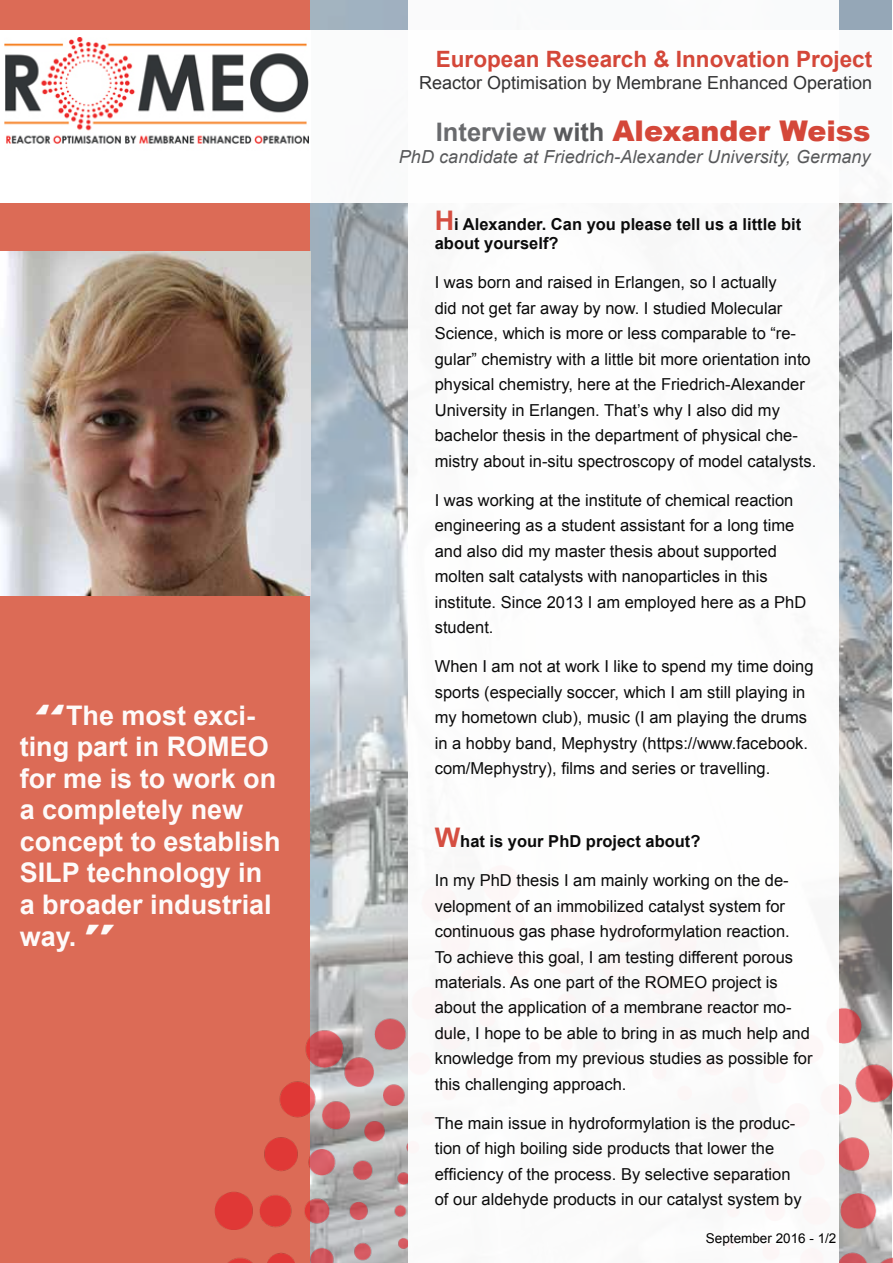
<style>
.page{position:relative;width:893px;height:1263px;background:#fff}
.page>*{position:absolute;margin:0;border:0;box-sizing:border-box;transform-origin:0 0}
.t1{font:900 28.5px "Arial";color:#d44739}
.t2{font:700 27px/31.5px "Arial";color:#fff}
.t3{font:700 22.5px "Arial";color:#d44739}
.t4{font:italic 18px "Arial";letter-spacing:.005em;color:#58595b}
.t5{font:18px "Arial";color:#333334}
.t6{font:16.5px/25.5px "Arial";color:#000}
.t7{font:700 16.5px/19.8px "Arial";color:#000}
.t8{font:13.5px "Arial";color:#000}
.s1{font-family:"Blackoak Std";font-weight:400}
.s2{font-weight:700;font-size:25.5px;color:#696a6d}
.s3{font-weight:700;font-size:25.5px;color:#58595b}
.s4{font-size:27px;color:#d44739}
</style>
<div class="page">
<img style="left:309px;top:0;width:583px;height:839px">
<div style="left:0;top:0;width:309px;height:1263px;background:#dc6b56"></div>
<div style="left:298px;top:31px;width:594px;height:172px;background:#fff"></div>
<div style="left:0;top:30px;width:310px;height:173px;background:#fff"></div>
<img style="left:4px;top:37px;width:305px;height:107px">
<img style="left:214px;top:839px;width:679px;height:424px">
<div style="left:408px;top:0;width:431px;height:1263px;background:#fff"></div>
<img style="left:0;top:251px;width:310px;height:345px">
<h2 class="t2" style="left:20px;top:700px;width:262px;text-indent:15px"><span class="s1">“</span>The most exci&shy;ting part in ROMEO for me is to work on a completely new concept to establish<br>SILP technology in a broader industrial way. <span class="s1">”</span></h2>
<h3 class="t3" style="left:436px;top:44px;width:438px">European Research &amp; Innovation Project</h3>
<p class="t5" style="left:419px;top:70px;width:455px">Reactor Optimisation by Membrane Enhanced Operation</p>
<h1 class="t1" style="left:436px;top:111px;width:436px"><span class="s2">Interview</span> <span class="s3">with</span> Alexander Weiss</h1>
<p class="t4" style="left:399px;top:145px;width:473px">PhD candidate at Friedrich-Alexander University, Germany</p>
<p class="t7" style="left:435px;top:214px;width:368px"><span class="s4">H</span>i Alexander. Can you please tell us a little bit about yourself?</p>
<p class="t6" style="left:435px;top:270px;width:383px">I was born and raised in Erlangen, so I actually<br>did not get far away by now. I studied Molecular Science, which is more or less comparable to “re&shy;gular” chemistry with a little bit more orientation into physical chemistry, here at the Friedrich-Alexander University in Erlangen. That’s why I also did my bachelor thesis in the department of physical che&shy;mistry about in-situ spectroscopy of model catalysts.</p>
<p class="t6" style="left:435px;top:487px;width:373px">I was working at the institute of chemical reaction engineering as a student assistant for a long time and also did my master thesis about supported molten salt catalysts with nanoparticles in this institute. Since 2013 I am employed here as a PhD student.</p>
<p class="t6" style="left:435px;top:654px;width:380px">When I am not at work I like to spend my time doing sports (especially soccer, which I am still playing in my hometown club), music (I am playing the drums in a hobby band, Mephystry (https://www.facebook. com/Mephystry), films and series or travelling.</p>
<p class="t7" style="left:435px;top:832px;width:267px"><span class="s4">W</span>hat is your PhD project about?</p>
<p class="t6" style="left:435px;top:868px;width:379px">In my PhD thesis I am mainly working on the de&shy;velopment of an immobilized catalyst system for continuous gas phase hydroformylation reaction.<br>To achieve this goal, I am testing different porous materials. As one part of the ROMEO project is about the application of a membrane reactor mo&shy;dule, I hope to be able to bring in as much help and knowledge from my previous studies as possible for this challenging approach.</p>
<p class="t6" style="left:435px;top:1110px;width:368px">The main issue in hydroformylation is the produc&shy;tion of high boiling side products that lower the efficiency of the process. By selective separation of our aldehyde products in our catalyst system by</p>
<p class="t8" style="left:706px;top:1229px;width:132px">September 2016 - 1/2</p>
</div>
